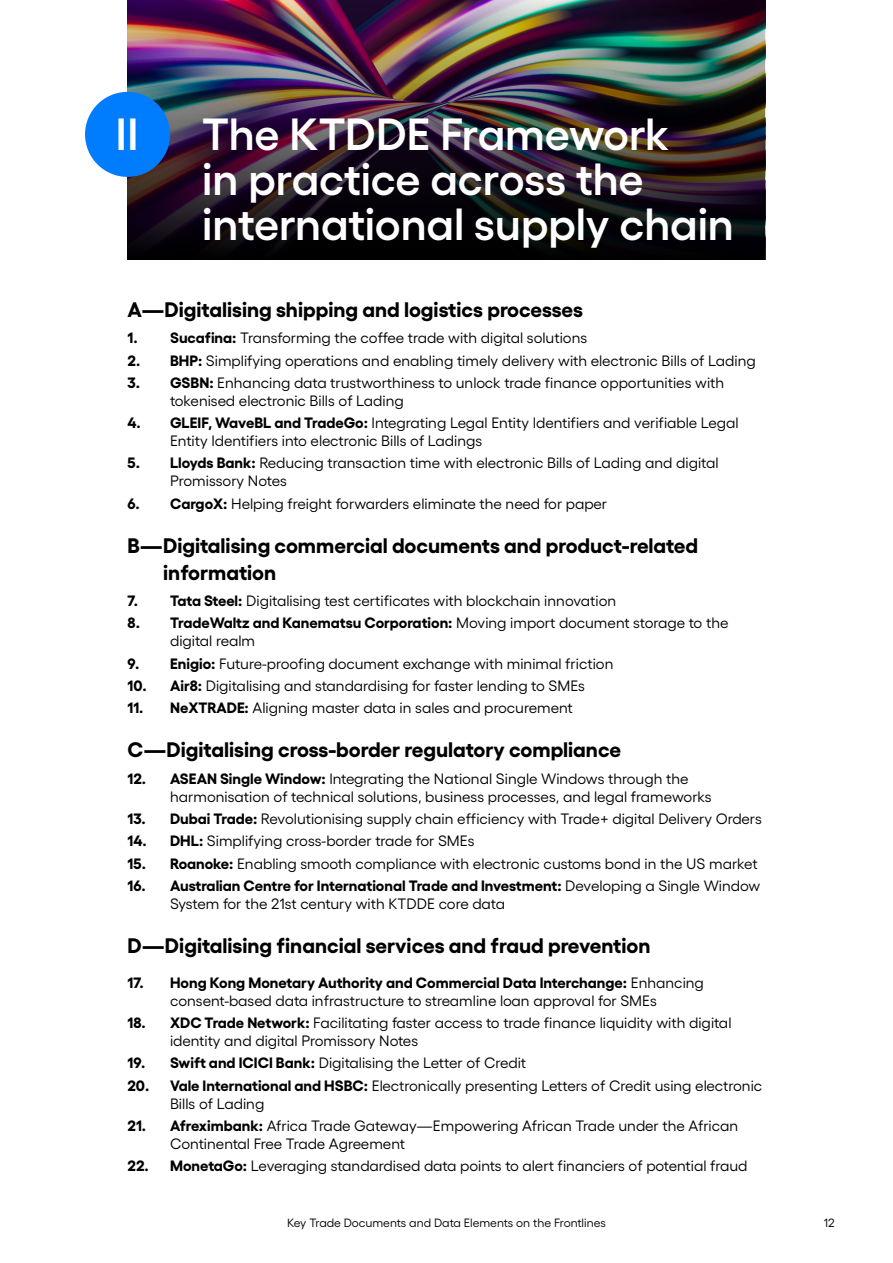
<style>
.page{position:relative;width:893px;height:1263px;background:#fff}
.page>*{position:absolute;margin:0;border:0;box-sizing:border-box;transform-origin:0 0}
.t1{font:600 45px/45px "Gellix";letter-spacing:-.005em;color:#fff}
.t2{font:700 21px/27px "Gellix";color:#000}
.t3{font:15px/18px "Gellix";color:#000}
.t4{font:12px "Gellix";color:#000}
.s1{font-weight:700}
</style>
<div class="page">
<img style="left:128px;top:0;width:637px;height:259px">
<div style="left:85px;top:92px;width:85px;height:85px;background:#007dff;border-radius:50%"></div>
<h1 class="t1" style="left:116px;top:107px;width:24px">II</h1>
<h1 class="t1" style="left:202px;top:107px;width:533px">The KTDDE Framework<br>in practice across the international supply chain</h1>
<h2 class="t2" style="left:128px;top:294px;width:457px">A—Digitalising shipping and logistics processes</h2>
<p class="t3" style="left:128px;top:328px;width:461px"><span class="s1">1. Sucafina:</span> Transforming the coffee trade with digital solutions</p>
<p class="t3" style="left:128px;top:350px;width:630px"><span class="s1">2. BHP:</span> Simplifying operations and enabling timely delivery with electronic Bills of Lading</p>
<p class="t3" style="left:170px;top:372px;width:556px;text-indent:-43px"><span class="s1">3. GSBN:</span> Enhancing data trustworthiness to unlock trade finance opportunities with tokenised electronic Bills of Lading</p>
<p class="t3" style="left:170px;top:412px;width:570px;text-indent:-43px"><span class="s1">4. GLEIF, WaveBL and TradeGo:</span> Integrating Legal Entity Identifiers and verifiable Legal<br>Entity Identifiers into electronic Bills of Ladings</p>
<p class="t3" style="left:170px;top:453px;width:550px;text-indent:-43px"><span class="s1">5. Lloyds Bank:</span> Reducing transaction time with electronic Bills of Lading and digital<br>Promissory Notes</p>
<p class="t3" style="left:128px;top:493px;width:481px"><span class="s1">6. CargoX:</span> Helping freight forwarders eliminate the need for paper</p>
<h2 class="t2" style="left:163px;top:529px;width:537px;text-indent:-35px">B—Digitalising commercial documents and product-related information</h2>
<p class="t3" style="left:128px;top:590px;width:490px"><span class="s1">7. Tata Steel:</span> Digitalising test certificates with blockchain innovation</p>
<p class="t3" style="left:170px;top:613px;width:560px;text-indent:-43px"><span class="s1">8. TradeWaltz and Kanematsu Corporation:</span> Moving import document storage to the digital realm</p>
<p class="t3" style="left:128px;top:653px;width:487px"><span class="s1">9. Enigio:</span> Future-proofing document exchange with minimal friction</p>
<p class="t3" style="left:128px;top:675px;width:459px"><span class="s1">10. Air8:</span> Digitalising and standardising for faster lending to SMEs</p>
<p class="t3" style="left:128px;top:697px;width:447px"><span class="s1">11. NeXTRADE:</span> Aligning master data in sales and procurement</p>
<h2 class="t2" style="left:128px;top:734px;width:495px">C—Digitalising cross-border regulatory compliance</h2>
<p class="t3" style="left:170px;top:768px;width:543px;text-indent:-43px"><span class="s1">12. ASEAN Single Window:</span> Integrating the National Single Windows through the harmonisation of technical solutions, business processes, and legal frameworks</p>
<p class="t3" style="left:128px;top:808px;width:636px"><span class="s1">13. Dubai Trade:</span> Revolutionising supply chain efficiency with Trade+ digital Delivery Orders</p>
<p class="t3" style="left:128px;top:830px;width:348px"><span class="s1">14. DHL:</span> Simplifying cross-border trade for SMEs</p>
<p class="t3" style="left:128px;top:853px;width:632px"><span class="s1">15. Roanoke:</span> Enabling smooth compliance with electronic customs bond in the US market</p>
<p class="t3" style="left:170px;top:875px;width:592px;text-indent:-43px"><span class="s1">16. Australian Centre for International Trade and Investment:</span> Developing a Single Window<br>System for the 21st century with KTDDE core data</p>
<h2 class="t2" style="left:128px;top:929px;width:524px">D—Digitalising financial services and fraud prevention</h2>
<p class="t3" style="left:128px;top:972px;width:578px;text-align:center"><span class="s1">17. Hong Kong Monetary Authority and Commercial Data Interchange:</span> Enhancing consent-based data infrastructure to streamline loan approval for SMEs</p>
<p class="t3" style="left:170px;top:1012px;width:563px;text-indent:-43px"><span class="s1">18. XDC Trade Network:</span> Facilitating faster access to trade finance liquidity with digital identity and digital Promissory Notes</p>
<p class="t3" style="left:128px;top:1052px;width:400px"><span class="s1">19. Swift and ICICI Bank:</span> Digitalising the Letter of Credit</p>
<p class="t3" style="left:170px;top:1075px;width:594px;text-indent:-43px"><span class="s1">20. Vale International and HSBC:</span> Electronically presenting Letters of Credit using electronic<br>Bills of Lading</p>
<p class="t3" style="left:170px;top:1115px;width:570px;text-indent:-43px"><span class="s1">21. Afreximbank:</span> Africa Trade Gateway—Empowering African Trade under the African<br>Continental Free Trade Agreement</p>
<p class="t3" style="left:128px;top:1155px;width:622px"><span class="s1">22. MonetaGo:</span> Leveraging standardised data points to alert financiers of potential fraud</p>
<p class="t4" style="left:287px;top:1214px;width:320px">Key Trade Documents and Data Elements on the Frontlines</p>
<p class="t4" style="left:824px;top:1214px;width:12px">12</p>
</div>
